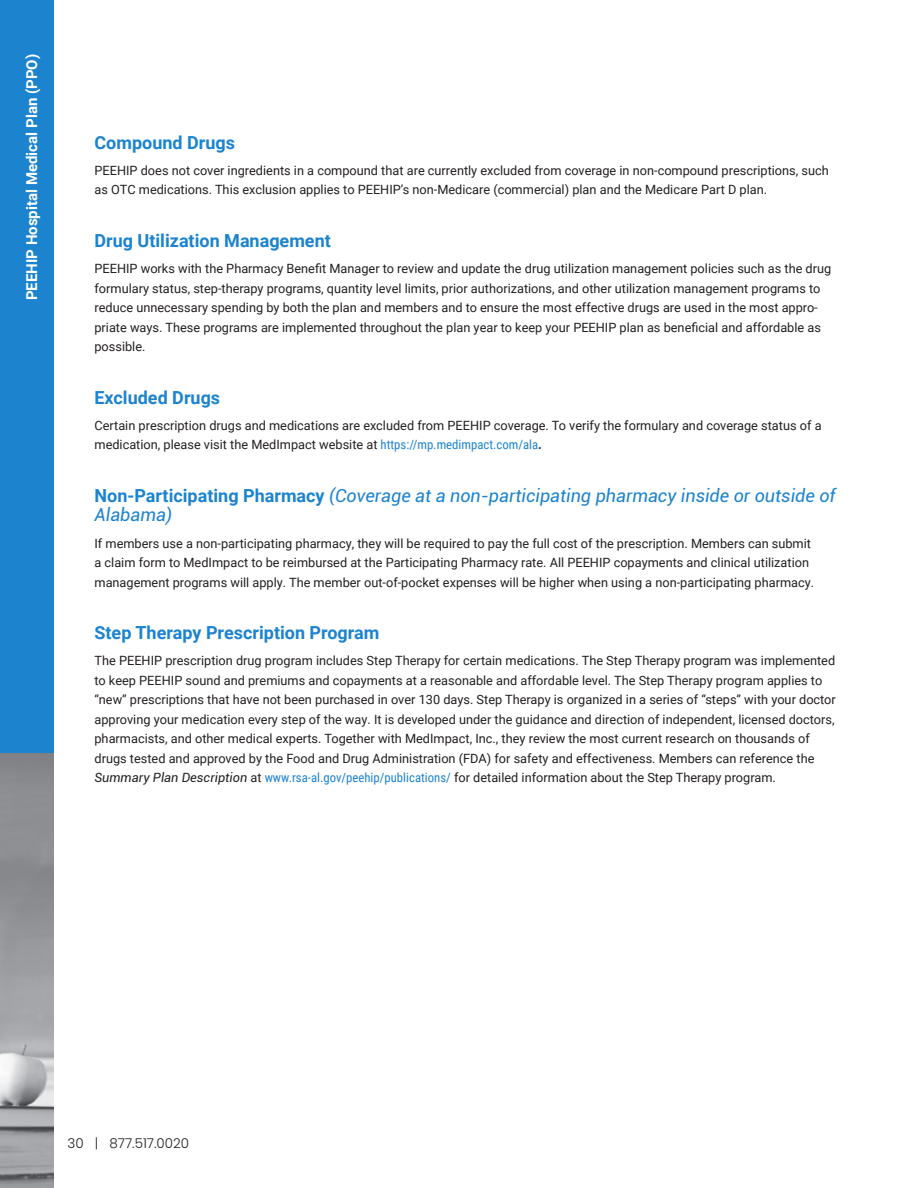
<style>
.page{position:relative;width:918px;height:1188px;background:#fff}
.page>*{position:absolute;margin:0;border:0;box-sizing:border-box;transform-origin:0 0}
.Bold_blue_subhead{font:italic 18px/19.5px "Roboto";color:#1c83cf}
.Bold_blue_subhead-2{font:700 18px "Roboto";color:#1c83cf}
.t1{font:700 15px "Roboto";color:#fff}
.t2{font:300 13.5px "Poppins";color:#231f20}
.Normal_text{font:12.75px/19.5px "Roboto";color:#231f20}
.sidebar{font:italic 12.75px "Georgia";color:#fff}
.s1{font-family:"Roboto Condensed";color:#1c83cf}
.s2{font-weight:700}
.s3{font-weight:700;font-style:normal}
.s4{font-style:italic}
</style>
<div class="page">
<div style="left:0;top:0;width:54px;height:754px;background:#1c83cf"></div>
<img style="left:0;top:754px;width:54px;height:434px">
<p class="sidebar" style="left:15px;top:197px;width:144px;rotate:-90deg">Optional Coverage Plans</p>
<p class="t1" style="left:21px;top:300px;width:248px;rotate:-90deg">PEEHIP Hospital Medical Plan (PPO)</p>
<p class="Bold_blue_subhead-2" style="left:94px;top:129px;width:142px">Compound Drugs</p>
<p class="Normal_text" style="left:94px;top:160px;width:736px">PEEHIP does not cover ingredients in a compound that are currently excluded from coverage in non-compound prescriptions, such as OTC medications. This exclusion applies to PEEHIP’s non-Medicare (commercial) plan and the Medicare Part D plan.</p>
<p class="Bold_blue_subhead-2" style="left:94px;top:228px;width:238px">Drug Utilization Management</p>
<p class="Normal_text" style="left:94px;top:258px;width:738px">PEEHIP works with the Pharmacy Benefit Manager to review and update the drug utilization management policies such as the drug formulary status, step-therapy programs, quantity level limits, prior authorizations, and other utilization management programs to reduce unnecessary spending by both the plan and members and to ensure the most effective drugs are used in the most appro&shy;priate ways. These programs are implemented throughout the plan year to keep your PEEHIP plan as beneficial and affordable as possible.</p>
<p class="Bold_blue_subhead-2" style="left:94px;top:384px;width:127px">Excluded Drugs</p>
<p class="Normal_text" style="left:94px;top:415px;width:729px">Certain prescription drugs and medications are excluded from PEEHIP coverage. To verify the formulary and coverage status of a medication, please visit the MedImpact website at <span class="s1">https://mp.medimpact.com/ala</span><span class="s2">.</span></p>
<p class="Bold_blue_subhead" style="left:94px;top:485px;width:742px"><span class="s3">Non-Participating Pharmacy</span> (Coverage at a non-participating pharmacy inside or outside of<br>Alabama)</p>
<p class="Normal_text" style="left:94px;top:533px;width:721px">If members use a non-participating pharmacy, they will be required to pay the full cost of the prescription. Members can submit a claim form to MedImpact to be reimbursed at the Participating Pharmacy rate. All PEEHIP copayments and clinical utilization management programs will apply. The member out-of-pocket expenses will be higher when using a non-participating pharmacy.</p>
<p class="Bold_blue_subhead-2" style="left:94px;top:620px;width:286px">Step Therapy Prescription Program</p>
<p class="Normal_text" style="left:94px;top:650px;width:743px">The PEEHIP prescription drug program includes Step Therapy for certain medications. The Step Therapy program was implemented to keep PEEHIP sound and premiums and copayments at a reasonable and affordable level. The Step Therapy program applies to “new” prescriptions that have not been purchased in over 130 days. Step Therapy is organized in a series of “steps” with your doctor approving your medication every step of the way. It is developed under the guidance and direction of independent, licensed doctors, pharmacists, and other medical experts. Together with MedImpact, Inc., they review the most current research on thousands of drugs tested and approved by the Food and Drug Administration (FDA) for safety and effectiveness. Members can reference the <span class="s4">Summary Plan Description</span> at <span class="s1">www.rsa-al.gov/peehip/publications/</span> for detailed information about the Step Therapy program.</p>
<p class="t2" style="left:68px;top:1136px;width:123px">30 | 877.517.0020</p>
</div>
